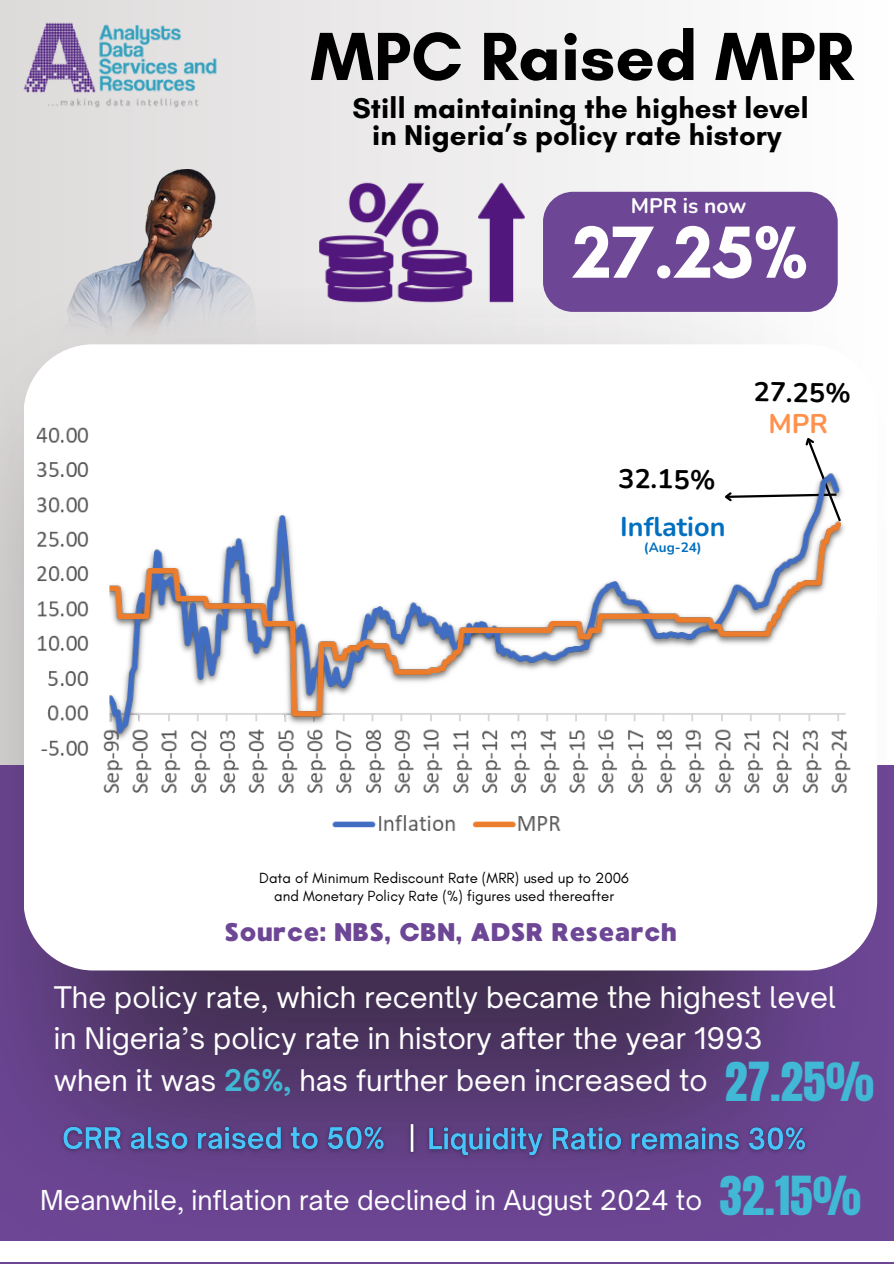
<style>
.page{position:relative;width:894px;height:1264px;background:#fff}
.page>*{position:absolute;margin:0;border:0;box-sizing:border-box;transform-origin:0 0}
.t1{font:700 75.15px "Glacial Indifference";color:#fff}
.t2{font:700 69.3px "Glacial Indifference";color:#000}
.t3{font:45.75px "Anton";color:#41b8d5}
.t4{font:700 29.1px/27px "Glacial Indifference";letter-spacing:.005em;color:#000;text-align:center}
.t5{font:28.5px/41.7px "Open Sauce One";color:#fff}
.t6{font:700 27px "Nunito";color:#000}
.t7{font:700 27px "Nunito";color:#006fc0}
.t8{font:700 27px "Nunito";color:#ff914d}
.t9{font:26.25px "Open Sauce One";color:#fff}
.t10{font:25.5px "MADE Waffle Soft";color:#6d4695}
.t11{font:700 21px "Nunito";color:#fff}
.t12{font:15px/18px "Glacial Indifference";color:#000;text-align:center}
.t13{font:700 13.5px "Nunito";color:#006fc0}
.s1{font-weight:700;color:#41b8d5}
</style>
<div class="page">
<div style="left:0;top:0;width:893px;height:1263px;background:linear-gradient(to right,#dedbda,#fdfdfe)"></div>
<img style="left:14px;top:16px;width:211px;height:95px">
<img style="left:0;top:288px;width:886px;height:953px">
<div style="left:24px;top:344px;width:852px;height:626px;background:#fff;border-radius:70px"></div>
<div style="left:543px;top:192px;width:294px;height:120px;background:#6d4695"></div>
<img style="left:316px;top:137px;width:211px;height:208px">
<img style="left:54px;top:169px;width:203px;height:179px">
<div style="left:0;top:1241px;width:893px;height:20px;background:#fff"></div>
<img style="left:56px;top:1116px;width:365px;height:44px">
<img style="left:36px;top:427px;width:815px;height:404px">
<img style="left:422px;top:1119px;width:391px;height:43px">
<h4 class="t2" style="left:310px;top:14px;width:544px">MPC Raised MPR</h4>
<h4 class="t4" style="left:352px;top:95px;width:458px">Still maintaining the highest level in Nigeria’s policy rate history</h4>
<h4 class="t11" style="left:630px;top:192px;width:117px">MPR is now</h4>
<h1 class="t1" style="left:573px;top:206px;width:236px">27.25%</h1>
<p class="t6" style="left:618px;top:460px;width:99px;rotate:1deg">32.15%</p>
<h1 class="t7" style="left:620px;top:508px;width:107px">Inflation</h1>
<h1 class="t13" style="left:643px;top:539px;width:59px">(Aug-24)</h1>
<p class="t6" style="left:753px;top:374px;width:99px;rotate:1deg">27.25%</p>
<h6 class="t8" style="left:768px;top:405px;width:61px">MPR</h6>
<h3 class="t12" style="left:259px;top:868px;width:371px">Data of Minimum Rediscount Rate (MRR) used up to 2006 and Monetary Policy Rate (%) figures used thereafter</h3>
<p class="t10" style="left:224px;top:916px;width:454px">Source: NBS, CBN, ADSR Research</p>
<p class="t5" style="left:54px;top:975px;width:783px">The policy rate, which recently became the highest level in Nigeria’s policy rate in history after the year 1993 when it was <span class="s1">26%,</span> has further been increased to</p>
<h4 class="t3" style="left:724px;top:1048px;width:151px">27.25%</h4>
<h5 class="t9" style="left:40px;top:1183px;width:663px">Meanwhile, inflation rate declined in August 2024 to</h5>
<h2 class="t3" style="left:719px;top:1162px;width:143px">32.15%</h2>
</div>
